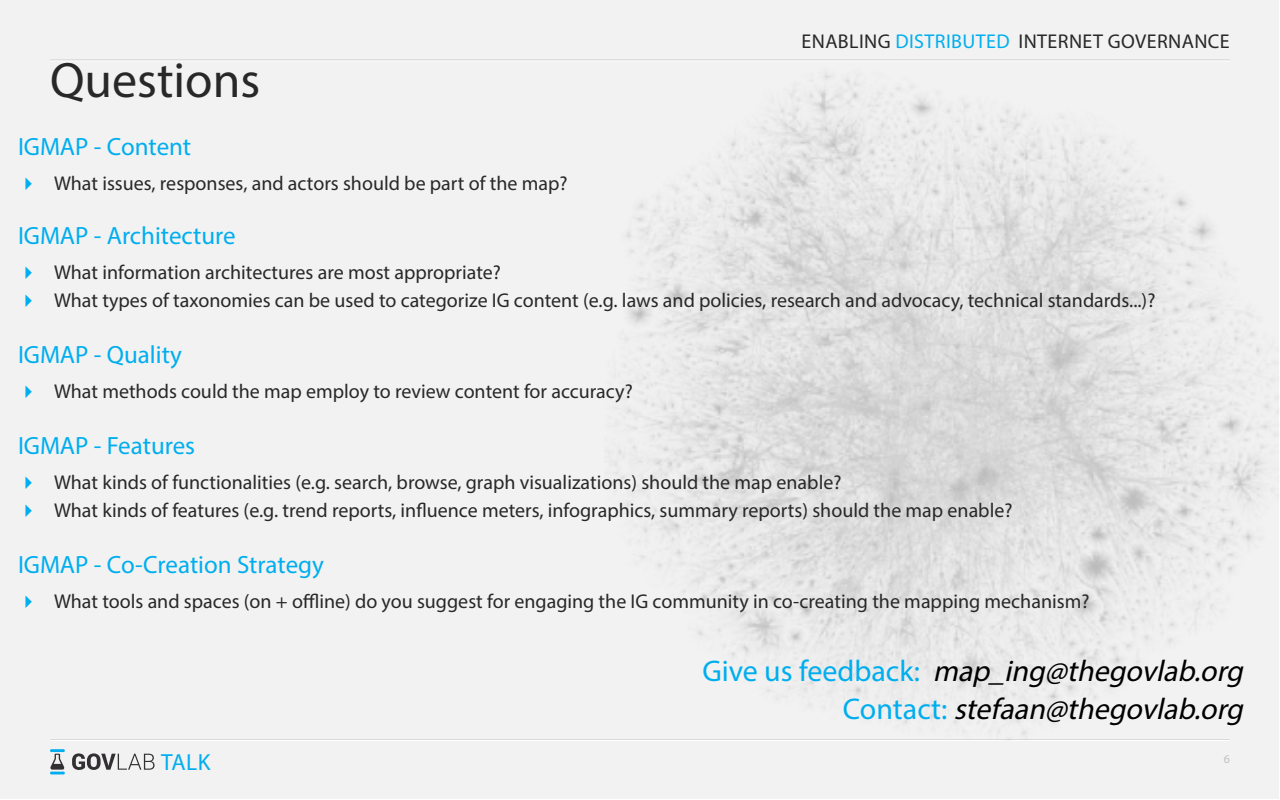
<style>
.page{position:relative;width:1280px;height:800px;background:#f2f2f2}
.page>*{position:absolute;margin:0;border:0;box-sizing:border-box;transform-origin:0 0}
.t1{font:50px "Myriad Pro";color:#292829}
.t2{font:italic 30px/38px "Myriad Pro";color:#000;text-align:right}
.t3{font:25px "Myriad Pro";color:#00aeef}
.t4{font:23.4px "Myriad Pro";color:#00aeef}
.t5{font:20px/28px "Myriad Pro";color:#292829}
.t6{font:20px "Myriad Pro";letter-spacing:.02em;color:#292829}
.t7{font:12px "Myriad Pro";color:#bfc1c3}
.s1{color:#00aeef}
.s2{font-style:normal;color:#00aeef}
</style>
<div class="page">
<hr style="left:50px;top:739px;width:1180px;height:1px;background:#d9d9d9">
<hr style="left:50px;top:60px;width:1180px;height:2px;background:#fff">
<hr style="left:50px;top:740px;width:1180px;height:1px;background:#fff">
<svg style="left:50px;top:749px;width:15px;height:25px"></svg>
<svg style="left:72px;top:753px;width:83px;height:17px"></svg>
<img style="left:608px;top:66px;width:672px;height:675px">
<p class="t6" style="left:802px;top:29px;width:430px">ENABLING <span class="s1">DISTRIBUTED</span> INTERNET GOVERNANCE</p>
<h1 class="t1" style="left:50px;top:49px;width:212px">Questions</h1>
<p class="t3" style="left:18px;top:132px;width:175px">IGMAP - Content</p>
<p class="t5" style="left:54px;top:169px;width:515px">What issues, responses, and actors should be part of the map?</p>
<p class="t3" style="left:18px;top:221px;width:219px">IGMAP - Architecture</p>
<p class="t5" style="left:54px;top:258px;width:1103px">What information architectures are most appropriate?<br>What types of taxonomies can be used to categorize IG content (e.g. laws and policies, research and advocacy, technical standards...)?</p>
<p class="t3" style="left:18px;top:340px;width:165px">IGMAP - Quality</p>
<p class="t5" style="left:54px;top:377px;width:580px">What methods could the map employ to review content for accuracy?</p>
<p class="t3" style="left:18px;top:431px;width:179px">IGMAP - Features</p>
<p class="t5" style="left:54px;top:468px;width:960px">What kinds of functionalities (e.g. search, browse, graph visualizations) should the map enable?<br>What kinds of features (e.g. trend reports, influence meters, infographics, summary reports) should the map enable?</p>
<p class="t3" style="left:18px;top:550px;width:307px">IGMAP - Co-Creation Strategy</p>
<p class="t5" style="left:54px;top:587px;width:1037px">What tools and spaces (on + offline) do you suggest for engaging the IG community in co-creating the mapping mechanism?</p>
<h2 class="t2" style="left:702px;top:651px;width:550px"><span class="s2">G i v e u s fe e d b a c k :</span> map_ing@thegovlab.org<br><span class="s2">C o n t a c t :</span> stefaan@thegovlab.org</h2>
<p class="t4" style="left:161px;top:748px;width:51px">TALK</p>
<p class="t7" style="left:1224px;top:751px;width:8px">6</p>
</div>
